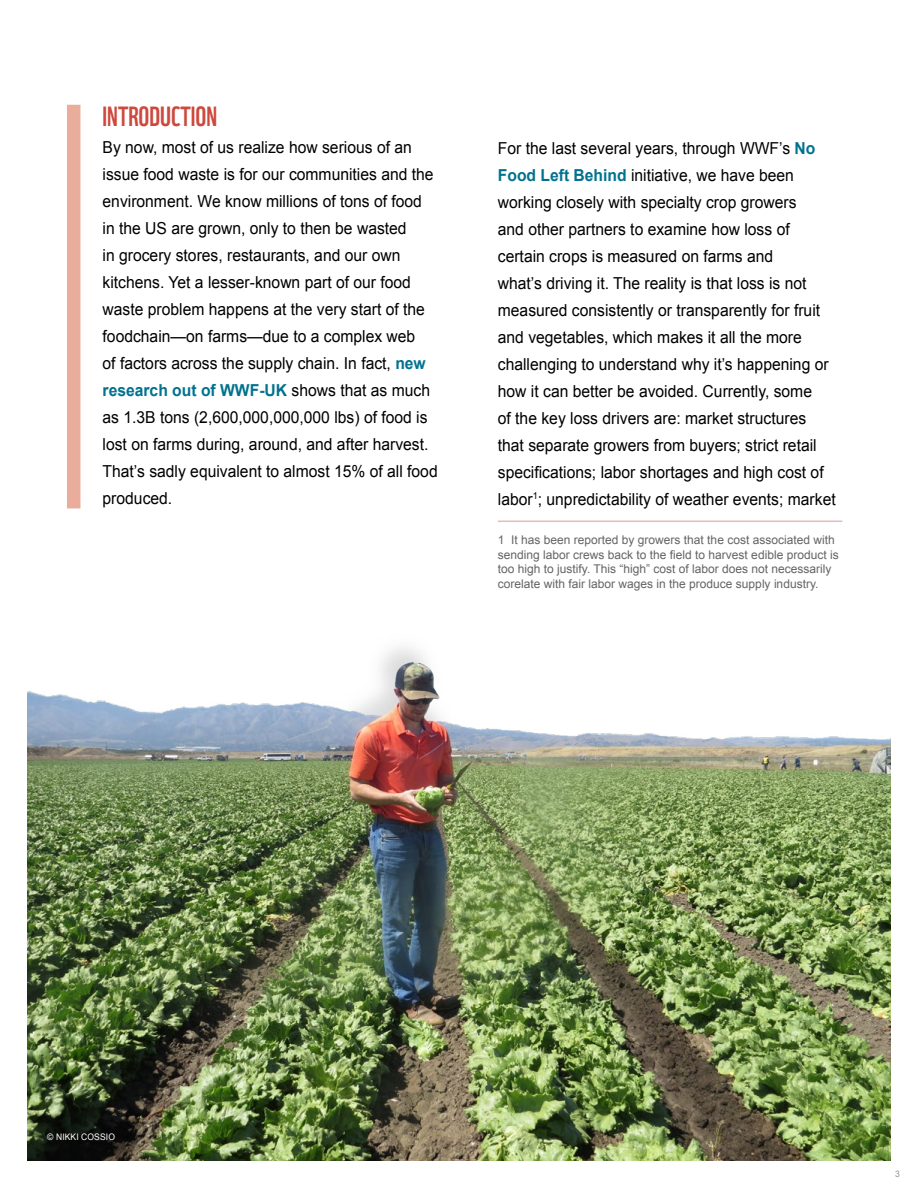
<style>
.page{position:relative;width:918px;height:1188px;background:#fff}
.page>*{position:absolute;margin:0;border:0;box-sizing:border-box;transform-origin:0 0}
.t1{font:27px "WWF";color:#ce493d}
.t2{font:16.5px/27px "Arial";color:#000;scale:.95 1}
.t3{font:12px/14.4px "Arial";color:#636466}
.t4{font:9px "Arial";letter-spacing:.01em;color:#fff;scale:.95 1}
.t5{font:9px "Arial";color:#939598;scale:.95 1}
.s1{font-weight:700;color:#00728f}
.s2{font-size:18px}
</style>
<div class="page">
<hr style="left:498px;top:521px;width:344px;height:1px;background:#eab9ba">
<div style="left:67px;top:105px;width:13px;height:403px;background:#eaad9c"></div>
<img style="left:27px;top:647px;width:864px;height:514px">
<h1 class="t1" style="left:103px;top:95px;width:116px">INTRODUCTION</h1>
<p class="t2" style="left:103px;top:134px;width:354px">By now, most of us realize how serious of an issue food waste is for our communities and the environment. We know millions of tons of food in the US are grown, only to then be wasted<br>in grocery stores, restaurants, and our own kitchens. Yet a lesser-known part of our food waste problem happens at the very start of the foodchain—on farms—due to a complex web<br>of factors across the supply chain. In fact, <span class="s1">new research out of WWF-UK</span> shows that as much as 1.3B tons (2,600,000,000,000 lbs) of food is lost on farms during, around, and after harvest.<br>That’s sadly equivalent to almost 15% of all food produced.</p>
<p class="t2" style="left:498px;top:135px;width:357px">For the last several years, through WWF’s <span class="s1">No Food Left Behind</span> initiative, we have been working closely with specialty crop growers<br>and other partners to examine how loss of certain crops is measured on farms and<br>what’s driving it. The reality is that loss is not measured consistently or transparently for fruit and vegetables, which makes it all the more challenging to understand why it’s happening or how it can better be avoided. Currently, some<br>of the key loss drivers are: market structures that separate growers from buyers; strict retail specifications; labor shortages and high cost of labor<sup>1</sup>; unpredictability of weather events; market</p>
<p class="t3" style="left:498px;top:533px;width:342px">1 It has been reported by growers that the cost associated with sending labor crews back to the field to harvest edible product is too high to justify. This “high” cost of labor does not necessarily corelate with fair labor wages in the produce supply industry.</p>
<p class="t4" style="left:42px;top:1131px;width:78px"><span class="s2">5</span>© NIKKI COSSIO</p>
<p class="t5" style="left:895px;top:1167px;width:7px">3</p>
</div>
